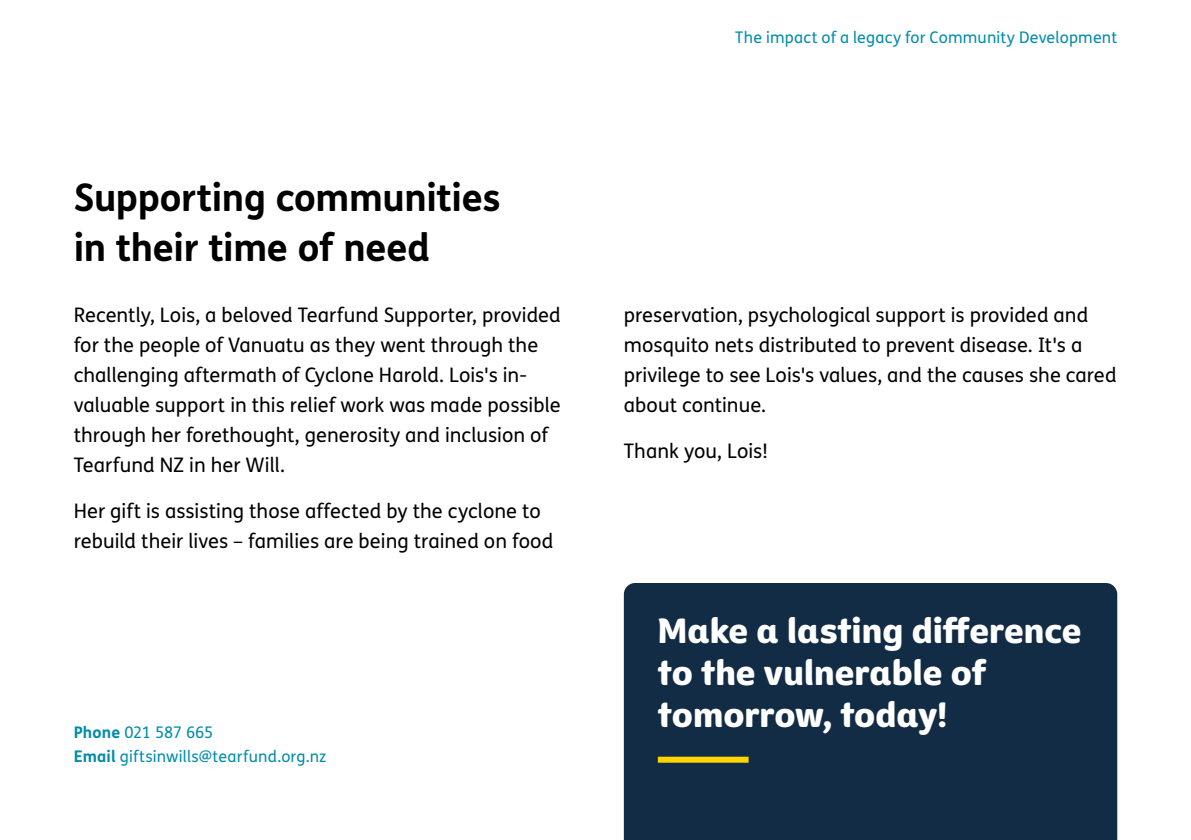
<style>
.page{position:relative;width:1191px;height:840px;background:#fff}
.page>*{position:absolute;margin:0;border:0;box-sizing:border-box;transform-origin:0 0}
.t1{font:700 38px/49.8px "FS Me";letter-spacing:-.01em;color:#000}
.t2{font:34px/42px "Tearfund Sans";color:#fff}
.t3{font:20px/30px "FS Me";color:#000}
.t4{font:16px/24px "FS Me";letter-spacing:.01em;color:#008caa}
.s1{font-weight:700}
</style>
<div class="page">
<div style="left:624px;top:583px;width:493px;height:256px;background:#132c45"></div>
<div style="left:658px;top:756px;width:90px;height:6px;background:#ffd500"></div>
<h1 class="t1" style="left:74px;top:171px;width:428px">Supporting communities in their time of need</h1>
<p class="t3" style="left:74px;top:299px;width:489px">Recently, Lois, a beloved Tearfund Supporter, provided for the people of Vanuatu as they went through the challenging aftermath of Cyclone Harold. Lois's in&shy;valuable support in this relief work was made possible through her forethought, generosity and inclusion of Tearfund NZ in her Will.</p>
<p class="t3" style="left:74px;top:495px;width:481px">Her gift is assisting those affected by the cyclone to rebuild their lives – families are being trained on food</p>
<p class="t4" style="left:74px;top:719px;width:254px"><span class="s1">Phone</span> 021 587 665<br><span class="s1">Email</span> giftsinwills@tearfund.org.nz</p>
<p class="t4" style="left:735px;top:25px;width:383px">The impact of a legacy for Community Development</p>
<p class="t3" style="left:624px;top:299px;width:494px">preservation, psychological support is provided and mosquito nets distributed to prevent disease. It's a privilege to see Lois's values, and the causes she cared about continue.</p>
<p class="t3" style="left:624px;top:435px;width:146px">Thank you, Lois!</p>
<h2 class="t2" style="left:658px;top:605px;width:425px">Make a lasting difference to the vulnerable of tomorrow, today!</h2>
</div>
